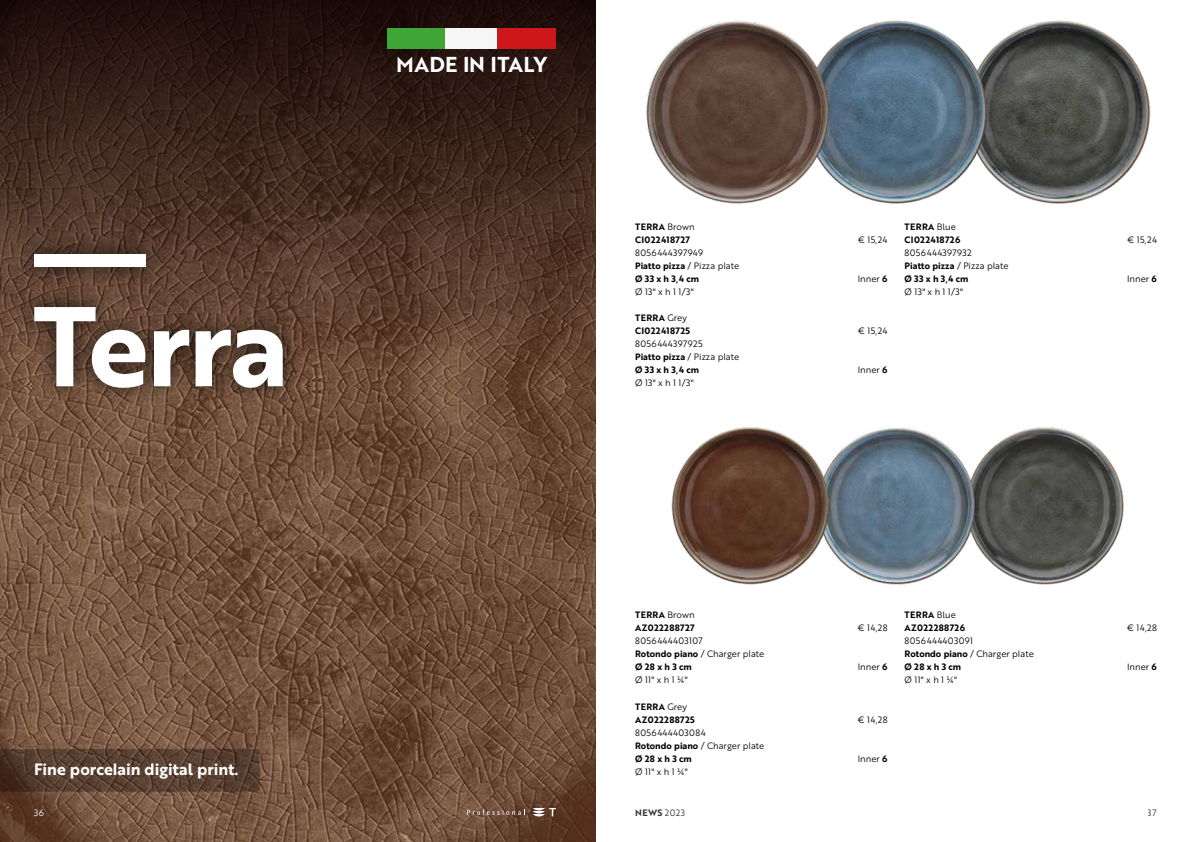
<style>
.page{position:relative;width:1191px;height:842px;background:#fff}
.page>*{position:absolute;margin:0;border:0;box-sizing:border-box;transform-origin:0 0}
.t1{font:110px "Brother 1816 Bold";letter-spacing:-.025em;color:#fff}
.t2{font:21px "Brother 1816 Bold";letter-spacing:.015em;color:#fff}
.t3{font:16px "Brother 1816 Bold";color:#fff}
.t4{font:9px/13px "Brother 1816 Book";letter-spacing:.04em;color:#000}
.t5{font:9px/13px "Brother 1816 Bold";letter-spacing:.04em;color:#000}
.t6{font:9px/13px "Brother 1816 Bold";color:#000}
.t7{font:9px "Brother 1816 Book";color:#fff}
.s1{font-family:"Brother 1816 Book"}
.s2{font-family:"Brother 1816 Bold"}
</style>
<div class="page">
<img style="left:0;top:386px;width:595px;height:456px">
<svg style="left:0;top:0;width:595px;height:386px;background:#41291f"></svg>
<img style="left:1005px;top:20px;width:146px;height:184px">
<img style="left:1016px;top:427px;width:108px;height:158px">
<img style="left:839px;top:20px;width:166px;height:184px">
<img style="left:862px;top:427px;width:154px;height:158px">
<img style="left:646px;top:20px;width:193px;height:184px">
<img style="left:671px;top:427px;width:191px;height:158px">
<div style="left:16px;top:288px;width:286px;height:118px;background:#000;opacity:.75"></div>
<div style="left:16px;top:235px;width:148px;height:50px;background:#000;opacity:.75"></div>
<div style="left:34px;top:254px;width:111px;height:12px;background:#fff"></div>
<div style="left:387px;top:28px;width:59px;height:21px;background:#3fa535"></div>
<div style="left:445px;top:28px;width:53px;height:21px;background:#f6f6f6"></div>
<div style="left:497px;top:28px;width:59px;height:21px;background:#cd1719"></div>
<svg style="left:0;top:749px;width:260px;height:43px;background:#553d2f"></svg>
<svg style="left:533px;top:808px;width:23px;height:8px"></svg>
<svg style="left:467px;top:809px;width:58px;height:6px"></svg>
<h1 class="t1" style="left:33px;top:263px;width:257px">Terra</h1>
<h2 class="t2" style="left:396px;top:49px;width:152px">MADE IN ITALY</h2>
<p class="t5" style="left:635px;top:220px;width:61px">TERRA <span class="s1">Brown<br></span>CI022418727</p>
<p class="t4" style="left:635px;top:246px;width:69px">8056444397949</p>
<p class="t6" style="left:635px;top:259px;width:106px">Piatto pizza <span class="s1">/ Pizza plate<br></span>Ø 33 x h 3,4 cm</p>
<p class="t4" style="left:635px;top:285px;width:60px">Ø 13" x h 1 1/3"</p>
<p class="t5" style="left:635px;top:311px;width:57px">TERRA <span class="s1">Grey<br></span>CI022418725</p>
<p class="t4" style="left:635px;top:337px;width:69px">8056444397925</p>
<p class="t6" style="left:635px;top:350px;width:106px">Piatto pizza <span class="s1">/ Pizza plate<br></span>Ø 33 x h 3,4 cm</p>
<p class="t4" style="left:635px;top:376px;width:60px">Ø 13" x h 1 1/3"</p>
<p class="t5" style="left:635px;top:608px;width:61px">TERRA <span class="s1">Brown<br></span>AZ022288727</p>
<p class="t4" style="left:635px;top:634px;width:131px">8056444403107<br><span class="s2">Rotondo piano</span> / Charger plate</p>
<p class="t5" style="left:635px;top:660px;width:58px">Ø 28 x h 3 cm</p>
<p class="t4" style="left:635px;top:673px;width:54px">Ø 11" x h 1 ¼"</p>
<p class="t4" style="left:857px;top:233px;width:31px">€ 15,24</p>
<p class="t4" style="left:857px;top:272px;width:31px">Inner <span class="s2">6</span></p>
<p class="t4" style="left:857px;top:324px;width:31px">€ 15,24</p>
<p class="t4" style="left:857px;top:363px;width:31px">Inner <span class="s2">6</span></p>
<p class="t5" style="left:904px;top:220px;width:57px">TERRA <span class="s1">Blue<br></span>CI022418726</p>
<p class="t4" style="left:904px;top:246px;width:69px">8056444397932</p>
<p class="t6" style="left:904px;top:259px;width:106px">Piatto pizza <span class="s1">/ Pizza plate<br></span>Ø 33 x h 3,4 cm</p>
<p class="t4" style="left:904px;top:285px;width:60px">Ø 13" x h 1 1/3"</p>
<p class="t4" style="left:1127px;top:233px;width:31px">€ 15,24</p>
<p class="t4" style="left:1127px;top:272px;width:31px">Inner <span class="s2">6</span></p>
<p class="t4" style="left:857px;top:621px;width:32px">€ 14,28</p>
<p class="t4" style="left:857px;top:660px;width:31px">Inner <span class="s2">6</span></p>
<p class="t5" style="left:904px;top:608px;width:62px">TERRA <span class="s1">Blue<br></span>AZ022288726</p>
<p class="t4" style="left:904px;top:634px;width:131px">8056444403091<br><span class="s2">Rotondo piano</span> / Charger plate</p>
<p class="t5" style="left:904px;top:660px;width:58px">Ø 28 x h 3 cm</p>
<p class="t4" style="left:904px;top:673px;width:54px">Ø 11" x h 1 ¼"</p>
<p class="t4" style="left:1126px;top:621px;width:32px">€ 14,28</p>
<p class="t4" style="left:1127px;top:660px;width:31px">Inner <span class="s2">6</span></p>
<p class="t5" style="left:635px;top:700px;width:61px">TERRA <span class="s1">Grey<br></span>AZ022288725</p>
<p class="t4" style="left:635px;top:725px;width:131px">8056444403084<br><span class="s2">Rotondo piano</span> / Charger plate</p>
<p class="t5" style="left:635px;top:751px;width:58px">Ø 28 x h 3 cm</p>
<p class="t4" style="left:635px;top:764px;width:54px">Ø 11" x h 1 ¼"</p>
<p class="t4" style="left:857px;top:712px;width:32px">€ 14,28</p>
<p class="t4" style="left:857px;top:751px;width:31px">Inner <span class="s2">6</span></p>
<h3 class="t3" style="left:34px;top:757px;width:206px">Fine porcelain digital print.</h3>
<p class="t7" style="left:34px;top:807px;width:11px">36</p>
<p class="t5" style="left:635px;top:806px;width:51px">NEWS <span class="s1">2023</span></p>
<p class="t4" style="left:1148px;top:806px;width:11px">37</p>
</div>
